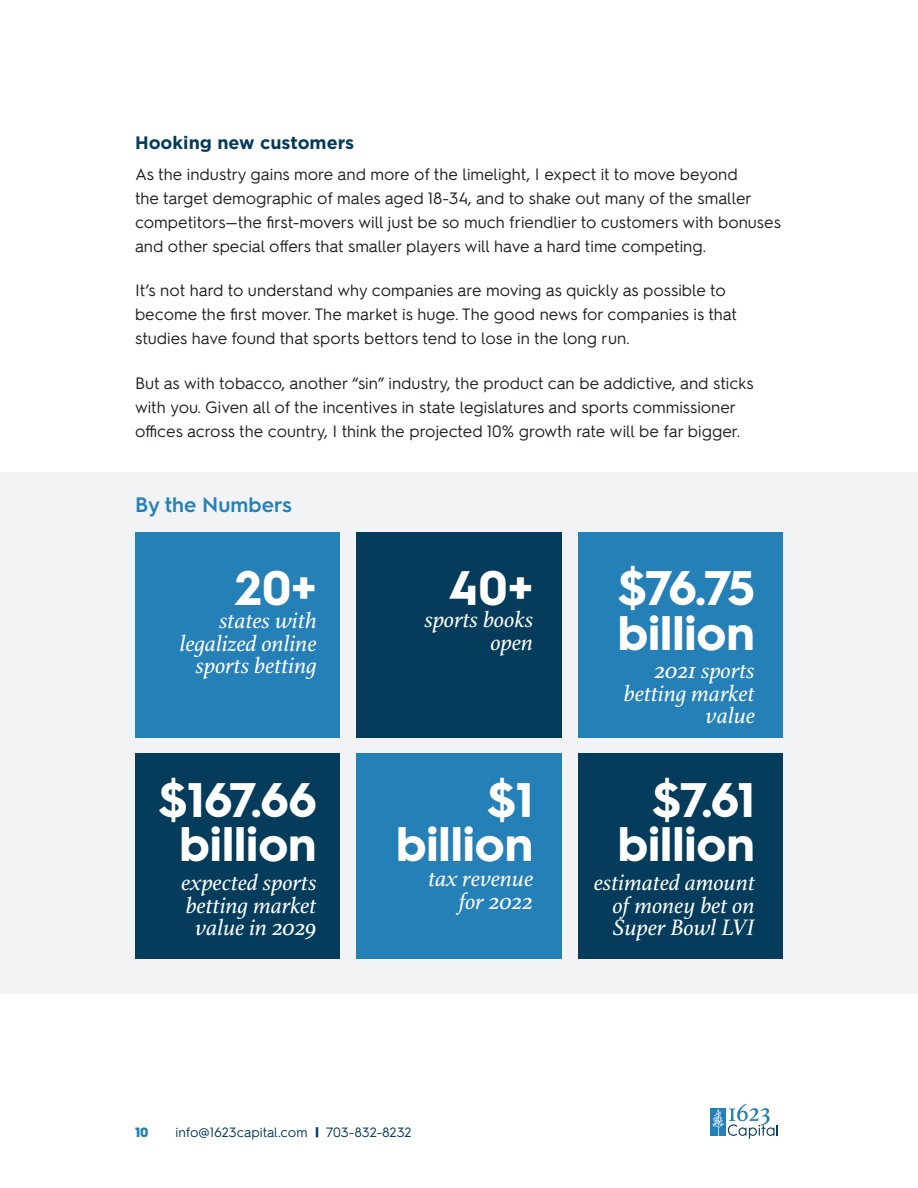
<style>
.page{position:relative;width:918px;height:1188px;background:#fff}
.page>*{position:absolute;margin:0;border:0;box-sizing:border-box;transform-origin:0 0}
.t1{font:700 48.6px/44.4px "Hurme Geometric Sans 1";color:#fff;text-align:right}
.t2{font:italic 23.55px/22.8px "Athelas";color:#fff;text-align:right}
.BODY{font:600 21px "Hurme Geometric Sans 2";color:#2480b8}
.BOLD{font:700 18px "Gotham";color:#063a5a}
.BODY-2{font:16.5px/24px "Hurme Geometric Sans 2";color:#231f20}
.t3{font:13.5px "Hurme Geometric Sans 2";color:#063a5a}
.t4{font:900 13.5px "Hurme Geometric Sans 2";color:#2480b8}
.s1{font-weight:900}
</style>
<div class="page">
<svg style="left:710px;top:1104px;width:68px;height:35px"></svg>
<div style="left:0;top:472px;width:918px;height:522px;background:#f2f3f4"></div>
<div style="left:135px;top:532px;width:205px;height:206px;background:#2680b8"></div>
<div style="left:356px;top:532px;width:206px;height:206px;background:#053c5b"></div>
<div style="left:578px;top:532px;width:205px;height:206px;background:#2680b8"></div>
<div style="left:135px;top:753px;width:205px;height:206px;background:#053c5b"></div>
<div style="left:356px;top:753px;width:206px;height:206px;background:#2680b8"></div>
<div style="left:578px;top:753px;width:205px;height:206px;background:#053c5b"></div>
<p class="BOLD" style="left:135px;top:131px;width:221px">Hooking new customers</p>
<p class="BODY-2" style="left:135px;top:161px;width:647px">As the industry gains more and more of the limelight, I expect it to move beyond<br>the target demographic of males aged 18-34, and to shake out many of the smaller competitors—the first-movers will just be so much friendlier to customers with bonuses and other special offers that smaller players will have a hard time competing.</p>
<p class="BODY-2" style="left:135px;top:278px;width:604px">It’s not hard to understand why companies are moving as quickly as possible to become the first mover. The market is huge. The good news for companies is that studies have found that sports bettors tend to lose in the long run.</p>
<p class="BODY-2" style="left:135px;top:370px;width:620px">But as with tobacco, another “sin” industry, the product can be addictive, and sticks with you. Given all of the incentives in state legislatures and sports commissioner offices across the country, I think the projected 10% growth rate will be far bigger.</p>
<p class="BODY" style="left:135px;top:490px;width:158px">By the Numbers</p>
<p class="t1" style="left:235px;top:563px;width:83px">20+</p>
<p class="t2" style="left:180px;top:608px;width:139px">states with legalized online sports betting</p>
<p class="t1" style="left:159px;top:775px;width:159px;text-align:center">$167.66 billion</p>
<p class="t2" style="left:182px;top:870px;width:137px;text-align:center">expected sports betting market value in 2029</p>
<p class="t1" style="left:449px;top:563px;width:86px">40+</p>
<p class="t2" style="left:425px;top:608px;width:110px">sports books open</p>
<p class="t1" style="left:396px;top:775px;width:139px">$1 billion</p>
<p class="t2" style="left:428px;top:867px;width:106px">tax revenue for 2022</p>
<p class="t1" style="left:618px;top:563px;width:139px;text-align:left">$76.75 billion</p>
<p class="t2" style="left:624px;top:658px;width:133px">2021 sports betting market value</p>
<p class="t1" style="left:618px;top:775px;width:139px">$7.61 billion</p>
<p class="t2" style="left:613px;top:870px;width:144px;text-align:justify;text-indent:-19px">estimated amount of money bet on Super Bowl LVI</p>
<p class="t4" style="left:135px;top:1123px;width:15px">10</p>
<p class="t3" style="left:176px;top:1123px;width:238px">info@1623capital.com <span class="s1">|</span> 703-832-8232</p>
</div>
